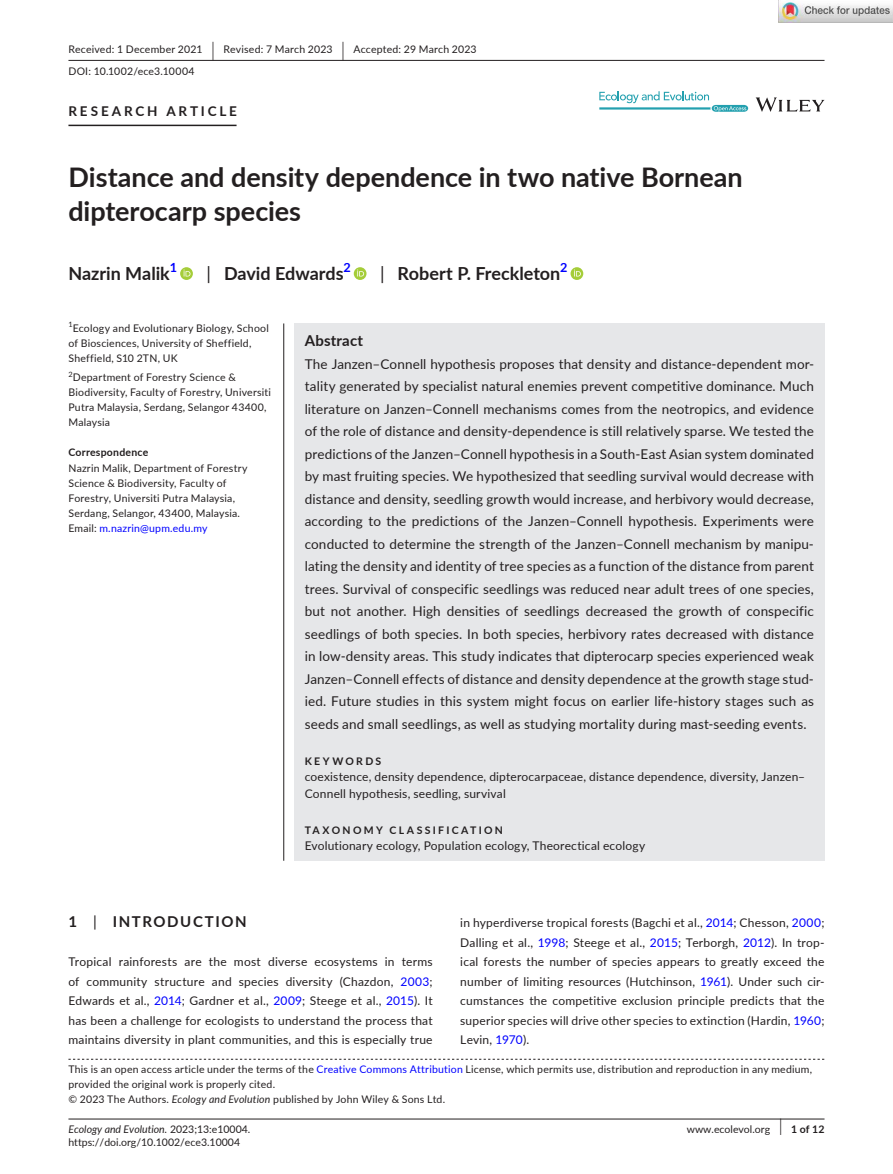
<style>
.page{position:relative;width:893px;height:1174px;background:#fff}
.page>*{position:absolute;margin:0;border:0;box-sizing:border-box;transform-origin:0 0}
.t1{font:700 27px/34.5px "Lato";color:#231f20}
.t2{font:700 18px "Lato";letter-spacing:-.005em;color:#231f20}
.t3{font:700 15px "Lato";letter-spacing:.1em;color:#231f20}
.t4{font:700 15px "Lato";letter-spacing:.015em;color:#231f20}
.t5{font:13.5px/22.5px "Lato";letter-spacing:.01em;color:#231f20;text-align:justify}
.t6{font:700 13.5px "Lato";letter-spacing:.21em;color:#231f20}
.t7{font:12px/19.5px "Lato";letter-spacing:.015em;color:#231f20;text-align:justify}
.t8{font:10.5px/15px "Lato";letter-spacing:.02em;color:#231f20}
.t9{font:10.5px "Lato";color:#231f20}
.t10{font:700 10.5px "Lato";letter-spacing:.21em;color:#231f20}
.t11{font:italic 10.5px "Lato";color:#231f20}
.t12{font:700 10.5px "Lato";letter-spacing:.02em;color:#231f20}
.t13{font:7.35px "Lato";color:#231f20}
.s1{font-size:19.65px}
.s2{font-weight:400}
.s3{color:#00f}
.s4{font-style:italic}
.s5{font-style:normal}
.s6{font-weight:400;font-size:17.4px}
</style>
<div class="page">
<hr style="left:68px;top:1118px;width:756px;height:1px;background:#231f20">
<svg style="left:756px;top:97px;width:68px;height:15px"></svg>
<svg style="left:599px;top:91px;width:149px;height:21px"></svg>
<hr style="left:68px;top:60px;width:756px;height:1px;background:#231f20">
<hr style="left:68px;top:125px;width:169px;height:1px;background:#231f20">
<svg style="left:180px;top:267px;width:13px;height:13px"></svg>
<svg style="left:184px;top:269px;width:6px;height:7px"></svg>
<svg style="left:354px;top:267px;width:12px;height:13px"></svg>
<svg style="left:357px;top:269px;width:7px;height:7px"></svg>
<svg style="left:571px;top:267px;width:12px;height:13px"></svg>
<svg style="left:574px;top:269px;width:7px;height:7px"></svg>
<svg style="left:68px;top:1058px;width:756px;height:1px"></svg>
<div style="left:294px;top:323px;width:530px;height:537px;background:#e6e7e9"></div>
<hr style="left:283px;top:323px;width:1px;height:537px;background:#231f20">
<img style="left:779px;top:0;width:114px;height:22px">
<p class="t8" style="left:68px;top:38px;width:410px;line-height:21.8px">Received: 1 December 2021 <span class="s1">|</span> Revised: 7 March 2023 <span class="s1">|</span> Accepted: 29 March 2023<br>DOI: 10.1002/ece3.10004</p>
<p class="t6" style="left:68px;top:102px;width:170px">RESEARCH ARTICLE</p>
<h1 class="t1" style="left:68px;top:159px;width:676px">Distance and density dependence in two native Bornean dipterocarp species</h1>
<h2 class="t2" style="left:68px;top:260px;width:110px">Nazrin Malik<sup>1</sup></h2>
<h2 class="t2" style="left:206px;top:260px;width:146px"><span class="s2">|</span> David Edwards<sup>2</sup></h2>
<h2 class="t2" style="left:380px;top:260px;width:189px"><span class="s2">|</span> Robert P. Freckleton<sup>2</sup></h2>
<p class="t13" style="left:68px;top:321px;width:6px">1</p>
<p class="t8" style="left:68px;top:321px;width:202px;text-indent:4px">Ecology and Evolutionary Biology, School of Biosciences, University of Sheffield,<br>Sheffield, S10 2TN, UK</p>
<p class="t13" style="left:68px;top:371px;width:6px">2</p>
<p class="t8" style="left:68px;top:371px;width:204px;text-indent:4px">Department of Forestry Science &amp; Biodiversity, Faculty of Forestry, Universiti Putra Malaysia, Serdang, Selangor 43400, Malaysia</p>
<p class="t12" style="left:68px;top:445px;width:81px">Correspondence</p>
<p class="t8" style="left:68px;top:460px;width:181px">Nazrin Malik, Department of Forestry Science &amp; Biodiversity, Faculty of Forestry, Universiti Putra Malaysia, Serdang, Selangor, 43400, Malaysia.<br>Email: <span class="s3">m.nazrin@upm.edu.my</span></p>
<p class="t4" style="left:305px;top:329px;width:60px">Abstract</p>
<p class="t5" style="left:305px;top:353px;width:511px">The Janzen– Connell hypothesis proposes that density and distance- dependent mor&shy;tality generated by specialist natural enemies prevent competitive dominance. Much literature on Janzen– Connell mechanisms comes from the neotropics, and evidence of the role of distance and density- dependence is still relatively sparse. We tested the predictions of the Janzen– Connell hypothesis in a South- East Asian system dominated by mast fruiting species. We hypothesized that seedling survival would decrease with distance and density, seedling growth would increase, and herbivory would decrease, according to the predictions of the Janzen– Connell hypothesis. Experiments were conducted to determine the strength of the Janzen– Connell mechanism by manipu&shy;lating the density and identity of tree species as a function of the distance from parent trees. Survival of conspecific seedlings was reduced near adult trees of one species, but not another. High densities of seedlings decreased the growth of conspecific seedlings of both species. In both species, herbivory rates decreased with distance in low- density areas. This study indicates that dipterocarp species experienced weak Janzen– Connell effects of distance and density dependence at the growth stage stud&shy;ied. Future studies in this system might focus on earlier life- history stages such as seeds and small seedlings, as well as studying mortality during mast- seeding events.</p>
<p class="t10" style="left:305px;top:753px;width:78px">KEYWORDS</p>
<p class="t7" style="left:305px;top:769px;width:502px;line-height:16.5px">coexistence, density dependence, dipterocarpaceae, distance dependence, diversity, Janzen–<br>Connell hypothesis, seedling, survival</p>
<p class="t10" style="left:305px;top:822px;width:200px">TAXONOMY CLASSIFICATION</p>
<p class="t7" style="left:305px;top:837px;width:342px">Evolutionary ecology, Population ecology, Theorectical ecology</p>
<p class="t3" style="left:68px;top:911px;width:180px">1 <span class="s2">|</span> INTRODUCTION</p>
<p class="t7" style="left:68px;top:953px;width:366px">Tropical rainforests are the most diverse ecosystems in terms of community structure and species diversity (Chazdon, <span class="s3">2003</span>; Edwards et al., <span class="s3">2014</span>; Gardner et al., <span class="s3">2009</span>; Steege et al., <span class="s3">2015</span>). It has been a challenge for ecologists to understand the process that maintains diversity in plant communities, and this is especially true</p>
<p class="t7" style="left:460px;top:914px;width:366px">in hyperdiverse tropical forests (Bagchi et al., <span class="s3">2014</span>; Chesson, <span class="s3">2000</span>; Dalling et al., <span class="s3">1998</span>; Steege et al., <span class="s3">2015</span>; Terborgh, <span class="s3">2012</span>). In trop&shy;ical forests the number of species appears to greatly exceed the number of limiting resources (Hutchinson, <span class="s3">1961</span>). Under such cir&shy;cumstances the competitive exclusion principle predicts that the superior species will drive other species to extinction (Hardin, <span class="s3">1960</span>; Levin, <span class="s3">1970</span>).</p>
<p class="t8" style="left:68px;top:1062px;width:745px">This is an open access article under the terms of the <span class="s3">Creative Commons Attribution</span> License, which permits use, distribution and reproduction in any medium, provided the original work is properly cited.<br>© 2023 The Authors. <span class="s4">Ecology and Evolution</span> published by John Wiley &amp; Sons Ltd.</p>
<p class="t11" style="left:68px;top:1124px;width:183px">Ecology and Evolution. <span class="s5">2023;13:e10004.</span></p>
<p class="t10" style="left:779px;top:1124px;width:46px"><span class="s6">|</span> 1 of 12</p>
<p class="t9" style="left:68px;top:1138px;width:173px">https://doi.org/10.1002/ece3.10004</p>
<p class="t9" style="left:687px;top:1124px;width:85px">www.ecolevol.org</p>
</div>
